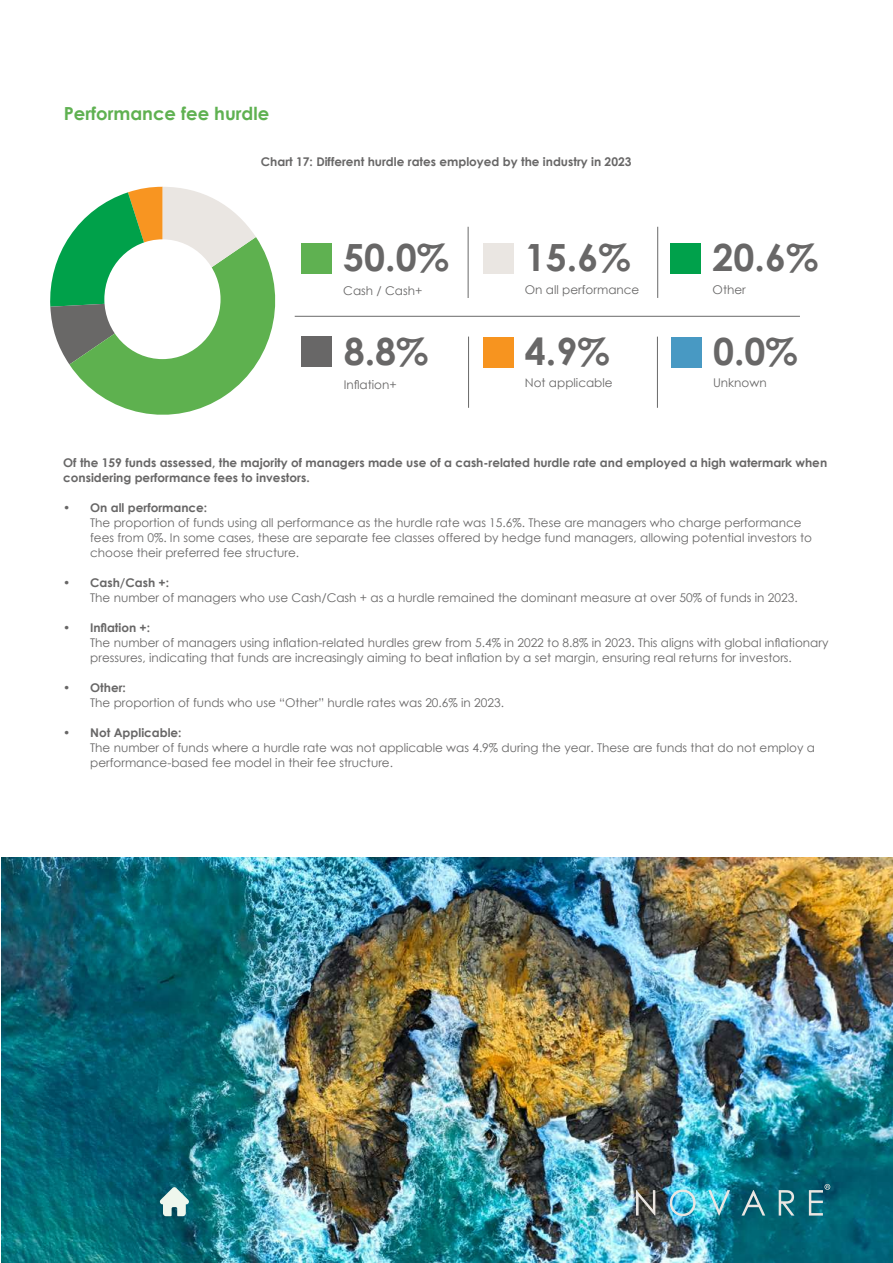
<style>
.page{position:relative;width:893px;height:1263px;background:#fff}
.page>*{position:absolute;margin:0;border:0;box-sizing:border-box;transform-origin:0 0}
.t1{font:700 37.5px "Century Gothic";color:#686767}
.t2{font:700 18px "Century Gothic";color:#5fb151}
.t3{font:12px/15px "Century Gothic";color:#686767}
.t4{font:700 12px/15px "Century Gothic";color:#686767}
</style>
<div class="page">
<hr style="left:295px;top:316px;width:505px;height:1px;background:#696969">
<hr style="left:468px;top:337px;width:1px;height:71px;background:#696969">
<div style="left:302px;top:337px;width:30px;height:30px;background:#686767"></div>
<div style="left:671px;top:337px;width:31px;height:30px;background:#4899c3"></div>
<hr style="left:657px;top:337px;width:1px;height:71px;background:#696969">
<div style="left:483px;top:337px;width:30px;height:30px;background:#f7941f"></div>
<hr style="left:468px;top:227px;width:1px;height:71px;background:#696969">
<div style="left:301px;top:243px;width:31px;height:31px;background:#5fb151"></div>
<div style="left:483px;top:243px;width:30px;height:31px;background:#eae6e2"></div>
<hr style="left:657px;top:227px;width:1px;height:71px;background:#696969">
<div style="left:670px;top:243px;width:31px;height:31px;background:#00a14b"></div>
<svg style="left:50px;top:187px;width:226px;height:228px"></svg>
<div style="left:104px;top:239px;width:117px;height:120px;background:#fff;border-radius:50%"></div>
<img style="left:1px;top:857px;width:892px;height:406px">
<img style="left:636px;top:1184px;width:194px;height:32px">
<svg style="left:160px;top:1187px;width:29px;height:29px"></svg>
<h2 class="t2" style="left:64px;top:100px;width:207px">Performance fee hurdle</h2>
<p class="t4" style="left:261px;top:153px;width:372px">Chart 17: Different hurdle rates employed by the industry in 2023</p>
<h1 class="t1" style="left:343px;top:229px;width:107px">50.0%</h1>
<p class="t3" style="left:343px;top:283px;width:81px">Cash / Cash+</p>
<h1 class="t1" style="left:344px;top:323px;width:86px">8.8%</h1>
<p class="t3" style="left:344px;top:377px;width:54px">Inflation+</p>
<h1 class="t1" style="left:525px;top:229px;width:107px">15.6%</h1>
<p class="t3" style="left:525px;top:282px;width:116px">On all performance</p>
<h1 class="t1" style="left:525px;top:323px;width:86px">4.9%</h1>
<p class="t3" style="left:525px;top:375px;width:89px">Not applicable</p>
<h1 class="t1" style="left:713px;top:229px;width:107px">20.6%</h1>
<p class="t3" style="left:713px;top:282px;width:35px">Other</p>
<h1 class="t1" style="left:713px;top:323px;width:86px">0.0%</h1>
<p class="t3" style="left:713px;top:375px;width:55px">Unknown</p>
<p class="t4" style="left:63px;top:455px;width:765px">Of the 159 funds assessed, the majority of managers made use of a cash-related hurdle rate and employed a high watermark when considering performance fees to investors.</p>
<p class="t4" style="left:63px;top:500px;width:146px">• On all performance:</p>
<p class="t3" style="left:90px;top:515px;width:723px">The proportion of funds using all performance as the hurdle rate was 15.6%. These are managers who charge performance fees from 0%. In some cases, these are separate fee classes offered by hedge fund managers, allowing potential investors to choose their preferred fee structure.</p>
<p class="t4" style="left:63px;top:575px;width:107px">• Cash/Cash +:</p>
<p class="t3" style="left:90px;top:590px;width:709px">The number of managers who use Cash/Cash + as a hurdle remained the dominant measure at over 50% of funds in 2023.</p>
<p class="t4" style="left:63px;top:620px;width:88px">• Inflation +:</p>
<p class="t3" style="left:90px;top:635px;width:740px">The number of managers using inflation-related hurdles grew from 5.4% in 2022 to 8.8% in 2023. This aligns with global inflationary pressures, indicating that funds are increasingly aiming to beat inflation by a set margin, ensuring real returns for investors.</p>
<p class="t4" style="left:63px;top:680px;width:64px">• Other:</p>
<p class="t3" style="left:90px;top:695px;width:415px">The proportion of funds who use “Other” hurdle rates was 20.6% in 2023.</p>
<p class="t4" style="left:63px;top:725px;width:120px">• Not Applicable:</p>
<p class="t3" style="left:90px;top:740px;width:726px">The number of funds where a hurdle rate was not applicable was 4.9% during the year. These are funds that do not employ a performance-based fee model in their fee structure.</p>
</div>
